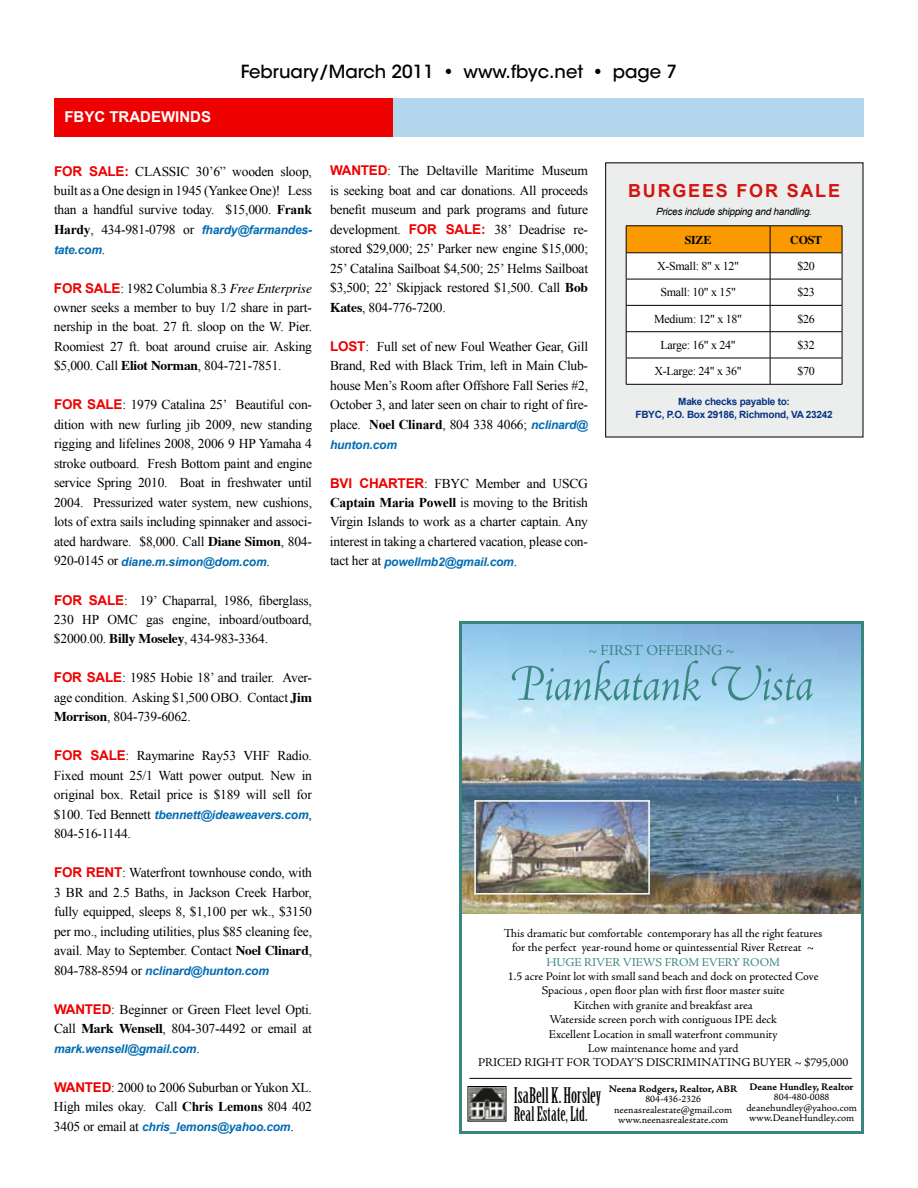
<style>
.page{position:relative;width:918px;height:1188px;background:#fff}
.page>*{position:absolute;margin:0;border:0;box-sizing:border-box;transform-origin:0 0}
.t1{font:54px "Adobe Jenson MM Sw 371 36";color:#39857f}
.t2{font:21px "Birch";color:#000}
.t3{font:19.5px "Birch";color:#000}
.t4{font:500 18px "ITC Avant Garde Std";color:#000}
.t5{font:700 18px "Arial";color:#d21510}
.t6{font:15px "Adobe Jenson Pro";color:#39857f}
.t7{font:700 15px "Arial";color:#fff}
.t8{font:13.5px/19.5px "Times New Roman";letter-spacing:-.015em;color:#000;text-align:justify}
.t9{font:700 13.5px "Arial";letter-spacing:-.015em;color:#e00}
.t10{font:12px/14.4px "Adobe Jenson Pro";letter-spacing:-.005em;color:#000;text-align:center}
.t11{font:italic 700 12px/19.5px "Arial";letter-spacing:-.015em;color:#006cb3}
.t12{font:12px "Times New Roman";letter-spacing:-.025em;color:#000}
.t13{font:12px "Adobe Jenson Pro";letter-spacing:-.005em;color:#39857f}
.t14{font:700 12px "Times";letter-spacing:-.025em;color:#000}
.t15{font:10.5px/10.5px "Adobe Jenson MM 371 7";color:#000;text-align:center}
.t16{font:10.5px "Adobe Jenson MM 590 7";letter-spacing:-.005em;color:#000}
.t17{font:700 10.05px/13px "Arial";letter-spacing:-.025em;color:#073482;text-align:center}
.t18{font:italic 10.05px "Arial";letter-spacing:-.025em;color:#000}
.s1{font-family:"Arial";font-weight:700;color:#e00}
.s2{font-weight:700}
.s3{font-family:"Times New Roman";font-style:normal;font-size:13.5px;color:#000}
.s4{font-family:"Times New Roman";font-weight:400;font-style:normal;font-size:13.5px;color:#000}
.s5{font-family:"Times";font-style:italic}
.s6{font-family:"Times";font-weight:700}
.s7{font-family:"Arial";font-weight:700;font-style:italic;font-size:12px;color:#006cb3}
</style>
<div class="page">
<div style="left:606px;top:163px;width:257px;height:274px;background:#eceded"></div>
<svg style="left:626px;top:226px;width:217px;height:158px;background:#f2e2c9"></svg>
<hr style="left:626px;top:384px;width:144px;height:1px;background:#000">
<hr style="left:770px;top:384px;width:72px;height:1px;background:#000">
<img style="left:463px;top:625px;width:397px;height:289px">
<div style="left:459px;top:621px;width:405px;height:513px;border:3px solid #39857f"></div>
<img style="left:470px;top:1088px;width:34px;height:31px">
<img style="left:477px;top:803px;width:170px;height:89px">
<div style="left:474px;top:800px;width:176px;height:95px;border:2px solid #fff"></div>
<hr style="left:469px;top:1078px;width:383px;height:1px;background:#000">
<div style="left:54px;top:98px;width:339px;height:39px;background:#e00"></div>
<div style="left:393px;top:98px;width:471px;height:39px;background:#b2d7ec"></div>
<p class="t7" style="left:64px;top:108px;width:148px">FBYC TRADEWINDS</p>
<h3 class="t4" style="left:241px;top:60px;width:438px">February/March 2011 • www.fbyc.net • page 7</h3>
<p class="t9" style="left:54px;top:163px;width:19px">FOR</p>
<p class="t9" style="left:89px;top:163px;width:19px">SALE</p>
<p class="t8" style="left:54px;top:161px;width:260px;text-indent:70px"><span class="s1">:</span> CLASSIC 30’6” wooden sloop, built as a One design in 1945 (Yankee One)! Less than a handful survive today. $15,000. <span class="s2">Frank</span></p>
<p class="t11" style="left:54px;top:220px;width:260px"><span class="s3">Hardy</span><span class="s4">, 434-981-0798 or</span> fhardy@farmandes&shy;tate.com<span class="s4">.</span></p>
<p class="t9" style="left:54px;top:280px;width:50px">FOR SALE</p>
<p class="t8" style="left:54px;top:278px;width:260px;text-indent:66px">: 1982 Columbia 8.3 <span class="s5">Free Enterprise </span>owner seeks a member to buy 1/2 share in part&shy;nership in the boat. 27 ft. sloop on the W. Pier.<br>Roomiest 27 ft. boat around cruise air. Asking $5,000. Call <span class="s6">Eliot Norman</span>, 804-721-7851.</p>
<p class="t9" style="left:54px;top:397px;width:52px">FOR SALE</p>
<p class="t8" style="left:54px;top:395px;width:260px;text-indent:68px">: 1979 Catalina 25’ Beautiful con&shy;dition with new furling jib 2009, new standing rigging and lifelines 2008, 2006 9 HP Yamaha 4 stroke outboard. Fresh Bottom paint and engine service Spring 2010. Boat in freshwater until 2004. Pressurized water system, new cushions, lots of extra sails including spinnaker and associ&shy;ated hardware. $8,000. Call <span class="s6">Diane Simon</span>, 804-</p>
<p class="t11" style="left:54px;top:552px;width:217px"><span class="s4">920-0145 or</span> diane.m.simon@dom.com<span class="s4">.</span></p>
<p class="t9" style="left:54px;top:592px;width:19px">FOR</p>
<p class="t9" style="left:89px;top:592px;width:19px">SALE</p>
<p class="t8" style="left:54px;top:590px;width:260px;text-indent:70px">: 19’ Chaparral, 1986, fiberglass, 230 HP OMC gas engine, inboard/outboard, $2000.00. <span class="s6">Billy Moseley</span>, 434-983-3364.</p>
<p class="t9" style="left:54px;top:670px;width:52px">FOR SALE</p>
<p class="t8" style="left:54px;top:668px;width:259px;text-indent:68px">: 1985 Hobie 18’ and trailer. Aver&shy;age condition. Asking $1,500 OBO. Contact <span class="s6">Jim Morrison</span>, 804-739-6062.</p>
<p class="t8" style="left:54px;top:746px;width:260px"><span class="s1">FOR SALE</span>: Raymarine Ray53 VHF Radio.<br>Fixed mount 25/1 Watt power output. New in original box. Retail price is $189 will sell for</p>
<p class="t11" style="left:54px;top:805px;width:260px"><span class="s4">$100. Ted Bennett</span> tbennett@ideaweavers.com<span class="s4">,</span></p>
<p class="t8" style="left:54px;top:824px;width:78px">804-516-1144.</p>
<p class="t9" style="left:54px;top:865px;width:52px">FOR RENT</p>
<p class="t8" style="left:54px;top:863px;width:260px;text-indent:68px">: Waterfront townhouse condo, with 3 BR and 2.5 Baths, in Jackson Creek Harbor, fully equipped, sleeps 8, $1,100 per wk., $3150 per mo., including utilities, plus $85 cleaning fee, avail. May to September. Contact <span class="s6">Noel Clinard</span>,</p>
<p class="t11" style="left:54px;top:961px;width:216px"><span class="s4">804-788-8594 or</span> nclinard@hunton.com</p>
<p class="t8" style="left:54px;top:1000px;width:260px"><span class="s1">WANTED</span>: Beginner or Green Fleet level Opti.<br>Call <span class="s6">Mark Wensell</span>, 804-307-4492 or email at</p>
<p class="t11" style="left:54px;top:1039px;width:147px">mark.wensell@gmail.com<span class="s4">.</span></p>
<p class="t8" style="left:54px;top:1078px;width:259px"><span class="s1">WANTED</span>: 2000 to 2006 Suburban or Yukon XL.<br>High miles okay. Call <span class="s2">Chris Lemons</span> 804 402</p>
<p class="t11" style="left:54px;top:1117px;width:241px"><span class="s4">3405 or email at</span> chris_lemons@yahoo.com<span class="s4">.</span></p>
<p class="t9" style="left:330px;top:163px;width:22px">WANTED</p>
<p class="t8" style="left:330px;top:161px;width:260px;text-indent:57px">: The Deltaville Maritime Museum is seeking boat and car donations. All proceeds benefit museum and park programs and future development. <span class="s1">FOR</span></p>
<p class="t9" style="left:446px;top:222px;width:19px">SALE</p>
<p class="t8" style="left:330px;top:220px;width:260px;text-indent:151px"><span class="s1">:</span> 38’ Deadrise re&shy;stored $29,000; 25’ Parker new engine $15,000; 25’ Catalina Sailboat $4,500; 25’ Helms Sailboat $3,500; 22’ Skipjack restored $1,500. Call <span class="s6">Bob Kates</span>, 804-776-7200.</p>
<p class="t9" style="left:330px;top:339px;width:18px">LOST</p>
<p class="t8" style="left:330px;top:337px;width:260px;text-indent:35px">: Full set of new Foul Weather Gear, Gill Brand, Red with Black Trim, left in Main Club&shy;house Men’s Room after Offshore Fall Series #2, October 3, and later seen on chair to right of fire&shy;place. <span class="s2">Noel Clinard</span>, 804 338 4066; <span class="s7">nclinard@</span></p>
<p class="t11" style="left:330px;top:435px;width:69px">hunton.com</p>
<p class="t9" style="left:330px;top:475px;width:50px">BVI CHARTER</p>
<p class="t8" style="left:330px;top:473px;width:260px;text-indent:94px">: FBYC Member and USCG <span class="s2">Captain Maria Powell</span> is moving to the British Virgin Islands to work as a charter captain. Any interest in taking a chartered vacation, please con-</p>
<p class="t11" style="left:330px;top:552px;width:189px"><span class="s4">tact her at</span> powellmb2@gmail.com<span class="s4">.</span></p>
<h3 class="t5" style="left:628px;top:181px;width:30px">BURGEES</h3>
<h3 class="t5" style="left:737px;top:181px;width:15px">FOR</h3>
<h3 class="t5" style="left:787px;top:181px;width:28px">SALE</h3>
<p class="t18" style="left:656px;top:206px;width:157px">Prices include shipping and handling.</p>
<p class="t14" style="left:685px;top:228px;width:25px">Size</p>
<p class="t14" style="left:790px;top:228px;width:26px">Cost</p>
<p class="t12" style="left:657px;top:259px;width:83px">X-Small: 8" x 12"</p>
<p class="t12" style="left:797px;top:259px;width:19px">$20</p>
<p class="t12" style="left:660px;top:285px;width:77px">Small: 10" x 15"</p>
<p class="t12" style="left:797px;top:285px;width:19px">$23</p>
<p class="t12" style="left:654px;top:312px;width:89px">Medium: 12" x 18"</p>
<p class="t12" style="left:797px;top:312px;width:19px">$26</p>
<p class="t12" style="left:660px;top:338px;width:77px">Large: 16" x 24"</p>
<p class="t12" style="left:797px;top:338px;width:19px">$32</p>
<p class="t12" style="left:654px;top:364px;width:89px">X-Large: 24" x 36"</p>
<p class="t12" style="left:797px;top:364px;width:19px">$70</p>
<p class="t17" style="left:635px;top:395px;width:199px">MAKE CHECKS PAYABLE TO:<br>FBYC, P.O. BOX 29186, RICHMOND, VA 23242</p>
<p class="t6" style="left:588px;top:641px;width:148px">~ FIRST OFFERING ~</p>
<h1 class="t1" style="left:509px;top:655px;width:306px">Piankatank Vista</h1>
<p class="t10" style="left:504px;top:926px;width:320px">This dramatic but comfortable contemporary has all the right features for the perfect year-round home or quintessential River Retreat ~</p>
<p class="t13" style="left:546px;top:955px;width:235px">HUGE RIVER VIEWS FROM EVERY ROOM</p>
<p class="t10" style="left:478px;top:969px;width:372px">1.5 acre Point lot with small sand beach and dock on protected Cove<br>Spacious , open floor plan with first floor master suite<br>Kitchen with granite and breakfast area<br>Waterside screen porch with contiguous IPE deck<br>Excellent Location in small waterfront community<br>Low maintenance home and yard<br>PRICED RIGHT FOR TODAY’S DISCRIMINATING BUYER ~ $795,000</p>
<h2 class="t2" style="left:514px;top:1085px;width:89px">IsaBell K. Horsley</h2>
<h3 class="t3" style="left:514px;top:1104px;width:75px">Real Estate, Ltd.</h3>
<p class="t16" style="left:749px;top:1081px;width:106px">Deane Hundley, Realtor</p>
<p class="t15" style="left:746px;top:1092px;width:112px">804-480-0088 deanehundley@yahoo.com www.DeaneHundley.com</p>
<p class="t16" style="left:609px;top:1083px;width:130px">Neena Rodgers, Realtor, ABR</p>
<p class="t15" style="left:614px;top:1094px;width:120px">804-436-2326 neenasrealestate@gmail.com www.neenasrealestate.com</p>
</div>
